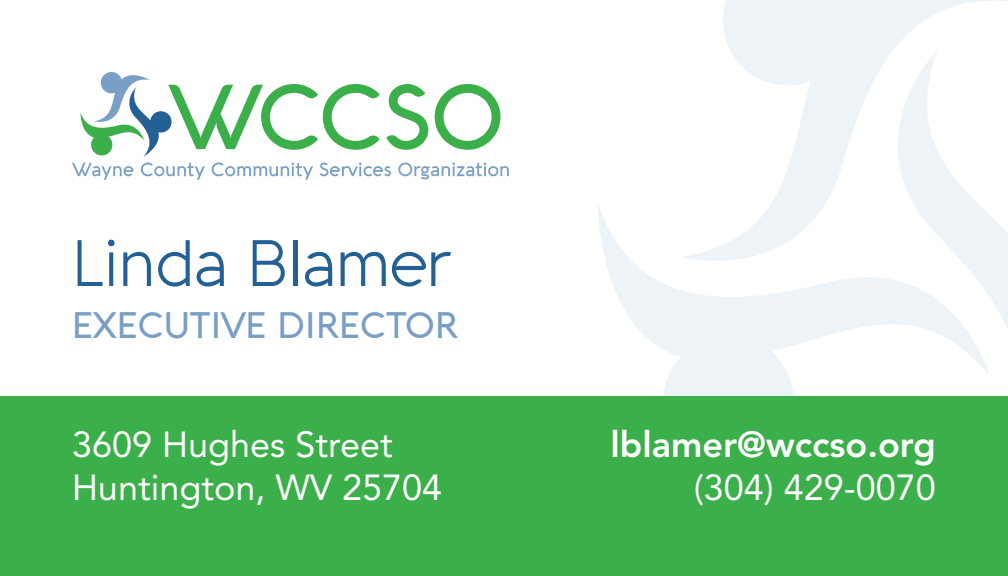
<style>
.page{position:relative;width:1008px;height:576px;background:#fff}
.page>*{position:absolute;margin:0;border:0;box-sizing:border-box;transform-origin:0 0}
.t1{font:300 64px "Aquawax";color:#236194}
.t2{font:36px "Avenir LT Std";color:#fff}
.t3{font:500 36px "Aquawax";color:#7a9fc4}
.t4{font:800 36px "Avenir LT Std";color:#fff}
</style>
<div class="page">
<svg style="left:72px;top:163px;width:62px;height:17px"></svg>
<svg style="left:141px;top:163px;width:64px;height:17px"></svg>
<svg style="left:212px;top:163px;width:101px;height:17px"></svg>
<svg style="left:320px;top:163px;width:71px;height:13px"></svg>
<svg style="left:398px;top:163px;width:111px;height:16px"></svg>
<svg style="left:386px;top:84px;width:42px;height:66px"></svg>
<svg style="left:435px;top:84px;width:65px;height:66px"></svg>
<svg style="left:80px;top:72px;width:300px;height:85px"></svg>
<svg style="left:723px;top:0;width:285px;height:203px;fill:#eef3f7"></svg>
<svg style="left:847px;top:49px;width:161px;height:280px"></svg>
<svg style="left:598px;top:203px;width:391px;height:193px"></svg>
<div style="left:0;top:396px;width:1008px;height:180px;background:#3baf49"></div>
<h1 class="t1" style="left:72px;top:226px;width:381px">Linda Blamer</h1>
<p class="t3" style="left:72px;top:304px;width:387px">EXECUTIVE DIRECTOR</p>
<p class="t2" style="left:72px;top:424px;width:322px">3609 Hughes Street</p>
<p class="t4" style="left:611px;top:423px;width:327px">lblamer@wccso.org</p>
<p class="t2" style="left:72px;top:467px;width:372px">Huntington, WV 25704</p>
<p class="t2" style="left:694px;top:467px;width:244px">(304) 429-0070</p>
</div>
